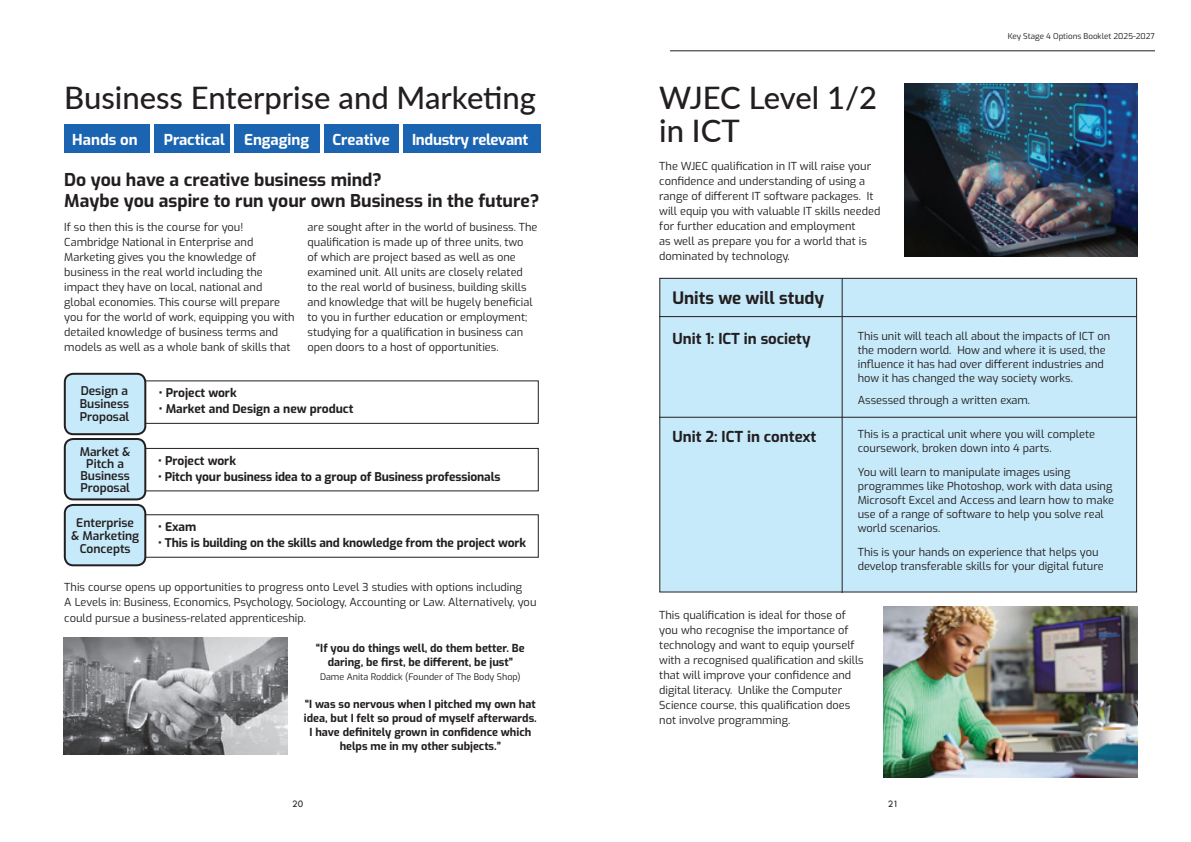
<style>
.page{position:relative;width:1191px;height:842px;background:#fff}
.page>*{position:absolute;margin:0;border:0;box-sizing:border-box;transform-origin:0 0}
.t1{font:500 31px "Lato";color:#231f20}
.t2{font:700 17.6px/21px "Exo";color:#231f20}
.t3{font:700 17px "Exo";color:#231f20}
.t4{font:700 15px "Exo";color:#231f20}
.t5{font:700 15px "Exo";color:#fff}
.t6{font:700 15px "Exo";letter-spacing:-.02em;color:#fff}
.t7{font:700 12px "Exo";letter-spacing:-.01em;color:#231f20}
.t8{font:600 12px/13px "Exo";color:#231f20;text-align:center}
.t9{font:11px/15px "Exo";color:#231f20}
.t10{font:700 11px/14px "Exo";color:#231f20;text-align:center}
.t11{font:10px "Tw Cen";color:#231f20}
.t12{font:9px "Exo";color:#231f20}
.t13{font:8px "Exo";color:#231f20}
</style>
<div class="page">
<hr style="left:670px;top:50px;width:485px;height:1px;background:#231f20">
<div style="left:660px;top:278px;width:476px;height:314px;background:#c6eafa"></div>
<hr style="left:660px;top:316px;width:476px;height:1px;background:#231f20">
<hr style="left:841px;top:278px;width:1px;height:314px;background:#231f20">
<hr style="left:660px;top:417px;width:476px;height:1px;background:#231f20">
<div style="left:659px;top:278px;width:478px;height:314px;border:1px solid #231f20"></div>
<div style="left:122px;top:380px;width:417px;height:44px;border:1px solid #231f20"></div>
<div style="left:122px;top:448px;width:417px;height:43px;border:1px solid #231f20"></div>
<div style="left:122px;top:514px;width:417px;height:44px;border:1px solid #231f20"></div>
<div style="left:65px;top:374px;width:80px;height:60px;background:#c6eafa;border-radius:9px"></div>
<div style="left:64px;top:373px;width:82px;height:62px;border:2px solid #231f20;border-radius:9px"></div>
<div style="left:65px;top:439px;width:80px;height:60px;background:#c6eafa;border-radius:9px"></div>
<div style="left:64px;top:438px;width:82px;height:62px;border:2px solid #231f20;border-radius:9px"></div>
<div style="left:65px;top:505px;width:80px;height:60px;background:#c6eafa;border-radius:9px"></div>
<div style="left:64px;top:504px;width:82px;height:62px;border:2px solid #231f20;border-radius:9px"></div>
<div style="left:64px;top:125px;width:86px;height:28px;background:#1a64b1"></div>
<div style="left:154px;top:125px;width:76px;height:28px;background:#1a64b1"></div>
<div style="left:234px;top:125px;width:86px;height:28px;background:#1a64b1"></div>
<div style="left:325px;top:125px;width:74px;height:28px;background:#1a64b1"></div>
<div style="left:403px;top:125px;width:137px;height:28px;background:#1a64b1"></div>
<img style="left:64px;top:638px;width:224px;height:116px">
<img style="left:883px;top:607px;width:254px;height:170px">
<img style="left:905px;top:84px;width:232px;height:173px">
<h1 class="t1" style="left:64px;top:75px;width:473px">Business Enterprise and Marketing</h1>
<h3 class="t5" style="left:72px;top:128px;width:67px">Hands on</h3>
<h3 class="t5" style="left:164px;top:128px;width:63px">Practical</h3>
<h3 class="t5" style="left:244px;top:128px;width:67px">Engaging</h3>
<h3 class="t5" style="left:332px;top:128px;width:59px">Creative</h3>
<h3 class="t6" style="left:412px;top:128px;width:118px">Industry relevant</h3>
<h2 class="t2" style="left:64px;top:168px;width:476px">Do you have a creative business mind?<br>Maybe you aspire to run your own Business in the future?</h2>
<p class="t9" style="left:64px;top:219px;width:232px">If so then this is the course for you!<br>Cambridge National in Enterprise and Marketing gives you the knowledge of business in the real world including the impact they have on local, national and global economies. This course will prepare you for the world of work, equipping you with detailed knowledge of business terms and models as well as a whole bank of skills that</p>
<p class="t9" style="left:307px;top:219px;width:231px">are sought after in the world of business. The qualification is made up of three units, two<br>of which are project based as well as one examined unit. All units are closely related<br>to the real world of business, building skills and knowledge that will be hugely beneficial to you in further education or employment; studying for a qualification in business can open doors to a host of opportunities.</p>
<p class="t8" style="left:80px;top:384px;width:51px;text-align:justify">Design a Business Proposal</p>
<p class="t8" style="left:80px;top:445px;width:52px;line-height:12px">Market &amp;<br>Pitch a<br>Business<br>Proposal</p>
<p class="t8" style="left:71px;top:515px;width:69px">Enterprise &amp; Marketing<br>Concepts</p>
<p class="t7" style="left:158px;top:518px;width:40px">• Exam</p>
<p class="t7" style="left:159px;top:384px;width:79px">• Project work</p>
<p class="t7" style="left:159px;top:400px;width:196px">• Market and Design a new product</p>
<p class="t7" style="left:158px;top:452px;width:79px">• Project work</p>
<p class="t7" style="left:158px;top:468px;width:344px">• Pitch your business idea to a group of Business professionals</p>
<p class="t7" style="left:158px;top:534px;width:369px">• This is building on the skills and knowledge from the project work</p>
<p class="t9" style="left:64px;top:579px;width:473px">This course opens up opportunities to progress onto Level 3 studies with options including<br>A Levels in: Business, Economics, Psychology, Sociology, Accounting or Law. Alternatively, you could pursue a business-related apprenticeship.</p>
<p class="t10" style="left:316px;top:640px;width:210px">“If you do things well, do them better. Be daring, be first, be different, be just”</p>
<p class="t12" style="left:320px;top:670px;width:202px">Dame Anita Roddick (Founder of The Body Shop)</p>
<p class="t10" style="left:304px;top:697px;width:234px">“I was so nervous when I pitched my own hat idea, but I felt so proud of myself afterwards.<br>I have definitely grown in confidence which helps me in my other subjects.”</p>
<h1 class="t1" style="left:659px;top:75px;width:219px">WJEC Level 1/2</h1>
<h1 class="t1" style="left:659px;top:108px;width:82px">in ICT</h1>
<p class="t9" style="left:659px;top:158px;width:223px">The WJEC qualification in IT will raise your confidence and understanding of using a range of different IT software packages. It will equip you with valuable IT skills needed for further education and employment<br>as well as prepare you for a world that is dominated by technology.</p>
<h3 class="t3" style="left:672px;top:285px;width:153px">Units we will study</h3>
<p class="t13" style="left:1007px;top:30px;width:149px">Key Stage 4 Options Booklet 2025-2027</p>
<p class="t9" style="left:857px;top:328px;width:254px;line-height:14px">This unit will teach all about the impacts of ICT on the modern world. How and where it is used, the influence it has had over different industries and how it has changed the way society works.</p>
<p class="t9" style="left:857px;top:392px;width:174px">Assessed through a written exam.</p>
<p class="t9" style="left:857px;top:427px;width:239px;line-height:14px">This is a practical unit where you will complete coursework, broken down into 4 parts.</p>
<p class="t9" style="left:857px;top:465px;width:258px;line-height:14px">You will learn to manipulate images using programmes like Photoshop, work with data using Microsoft Excel and Access and learn how to make use of a range of software to help you solve real world scenarios.</p>
<p class="t9" style="left:857px;top:545px;width:248px;line-height:14px">This is your hands on experience that helps you develop transferable skills for your digital future</p>
<p class="t9" style="left:659px;top:607px;width:206px">This qualification is ideal for those of you who recognise the importance of technology and want to equip yourself with a recognised qualification and skills that will improve your confidence and digital literacy. Unlike the Computer Science course, this qualification does not involve programming.</p>
<h3 class="t4" style="left:672px;top:328px;width:140px">Unit 1: ICT in society</h3>
<h3 class="t4" style="left:672px;top:426px;width:145px">Unit 2: ICT in context</h3>
<p class="t11" style="left:292px;top:797px;width:13px">20</p>
<p class="t11" style="left:887px;top:797px;width:13px">21</p>
</div>
